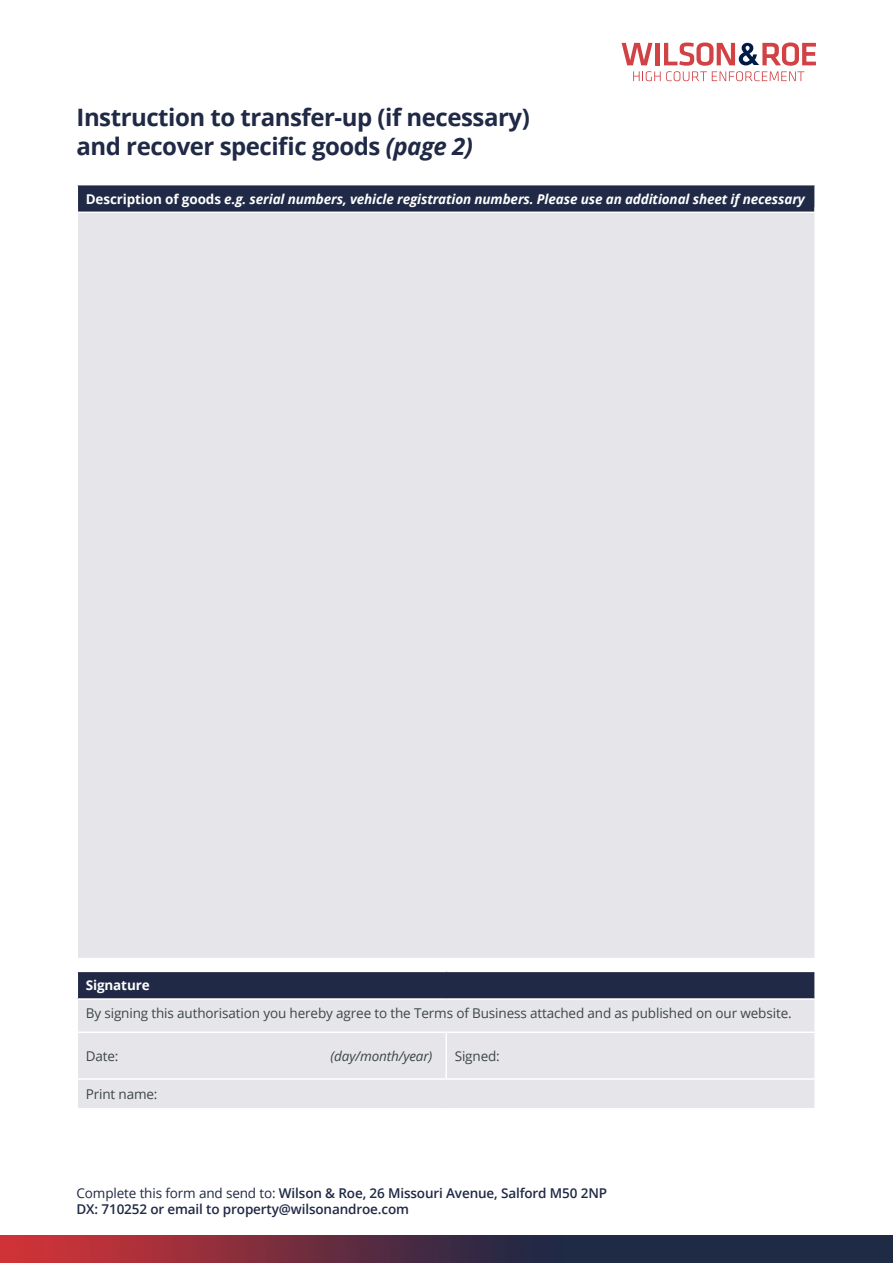
<style>
.page{position:relative;width:893px;height:1263px;background:#fff}
.page>*{position:absolute;margin:0;border:0;box-sizing:border-box;transform-origin:0 0}
.t1{font:700 24px/28.8px "Open Sans";letter-spacing:-.02em;color:#202945}
.t2{font:13.5px "Open Sans";letter-spacing:-.01em;color:#3d4643}
.t3{font:600 13.5px/16.2px "Open Sans";letter-spacing:-.01em;color:#202945}
.t4{font:italic 700 13.5px "Open Sans";letter-spacing:-.01em;color:#fff}
.t5{font:italic 13.5px "Open Sans";letter-spacing:-.01em;color:#3d4643}
.t6{font:700 13.5px "Open Sans";letter-spacing:-.01em;color:#fff}
.s1{font-style:italic}
.s2{font-style:normal}
.s3{font-weight:400}
</style>
<div class="page">
<svg style="left:622px;top:43px;width:194px;height:38px"></svg>
<div style="left:77px;top:185px;width:738px;height:27px;background:#202945"></div>
<div style="left:81px;top:213px;width:730px;height:745px;background:#e6e6ea"></div>
<svg style="left:77px;top:185px;width:1px;height:23px"></svg>
<hr style="left:814px;top:185px;width:2px;height:27px;background:#fff">
<svg style="left:77px;top:208px;width:4px;height:750px;fill:#e6e6ea"></svg>
<svg style="left:811px;top:207px;width:4px;height:751px;fill:#e6e6ea"></svg>
<div style="left:77px;top:971px;width:738px;height:28px;background:#202945"></div>
<div style="left:78px;top:1000px;width:736px;height:108px;background:#e6e6ea"></div>
<hr style="left:77px;top:971px;width:369px;height:1px;background:#fff">
<svg style="left:77px;top:972px;width:1px;height:26px"></svg>
<hr style="left:446px;top:971px;width:370px;height:1px;background:#fff">
<hr style="left:814px;top:972px;width:2px;height:26px;background:#fff">
<hr style="left:77px;top:998px;width:369px;height:2px;background:#fff">
<hr style="left:446px;top:998px;width:370px;height:2px;background:#fff">
<hr style="left:77px;top:1031px;width:369px;height:2px;background:#fff">
<hr style="left:446px;top:1031px;width:370px;height:2px;background:#fff">
<hr style="left:445px;top:1033px;width:2px;height:45px;background:#fff">
<hr style="left:77px;top:1078px;width:369px;height:2px;background:#fff">
<hr style="left:446px;top:1078px;width:370px;height:2px;background:#fff">
<img style="left:0;top:1235px;width:893px;height:28px">
<h1 class="t1" style="left:77px;top:102px;width:455px">Instruction to transfer-up (if necessary) and recover specific goods <span class="s1">(page 2)</span></h1>
<p class="t4" style="left:86px;top:189px;width:721px"><span class="s2">Description of goods</span> e.g. serial numbers, vehicle registration numbers. Please use an additional sheet if necessary</p>
<p class="t6" style="left:86px;top:976px;width:65px">Signature</p>
<p class="t2" style="left:86px;top:1004px;width:707px">By signing this authorisation you hereby agree to the Terms of Business attached and as published on our website.</p>
<p class="t2" style="left:86px;top:1047px;width:34px">Date:</p>
<p class="t5" style="left:331px;top:1047px;width:103px">(day/month/year)</p>
<p class="t2" style="left:455px;top:1047px;width:47px">Signed:</p>
<p class="t2" style="left:86px;top:1085px;width:73px">Print name:</p>
<p class="t3" style="left:77px;top:1184px;width:532px"><span class="s3">Complete this form and send to:</span> Wilson &amp; Roe, 26 Missouri Avenue, Salford M50 2NP<br>DX: 710252 or email to property@wilsonandroe.com</p>
</div>
